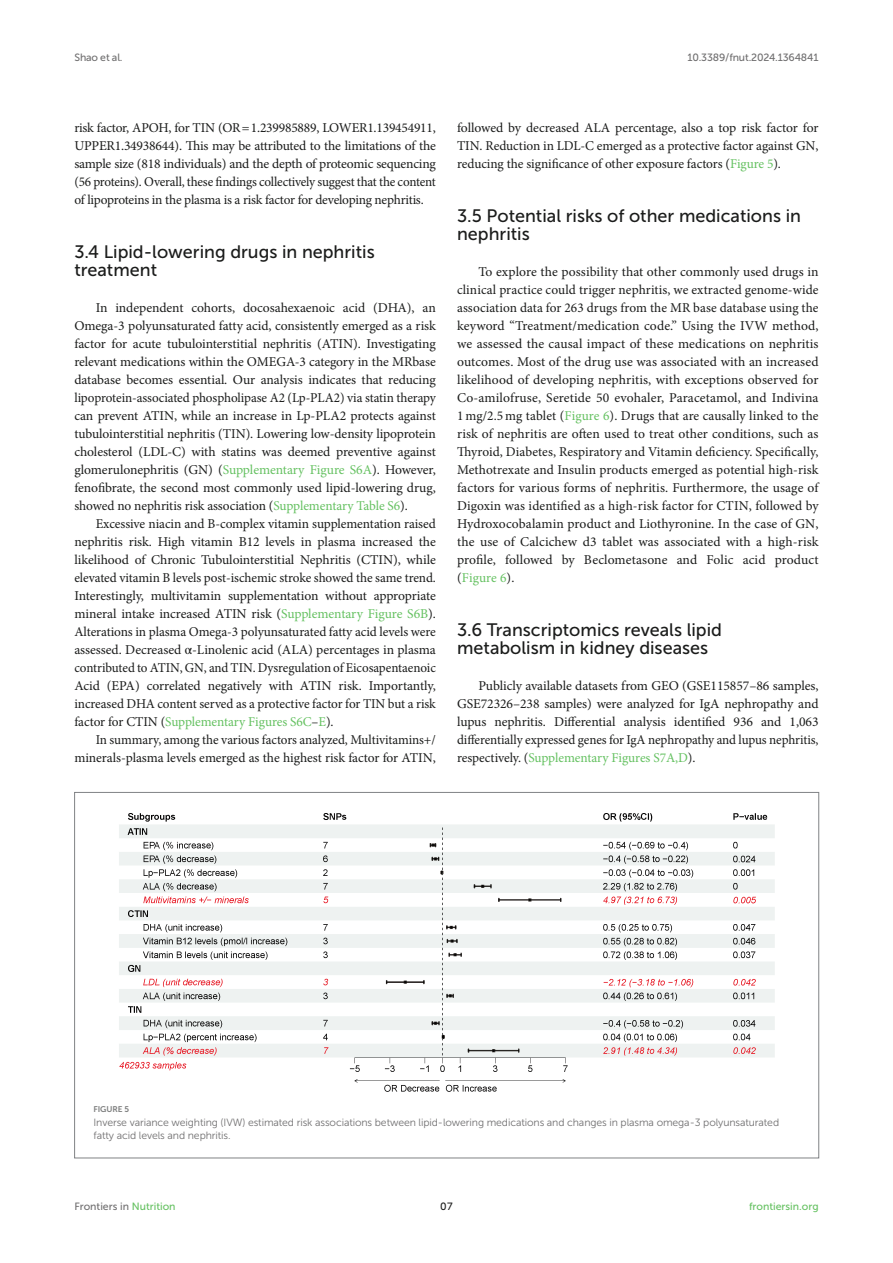
<style>
.page{position:relative;width:893px;height:1263px;background:#fff}
.page>*{position:absolute;margin:0;border:0;box-sizing:border-box;transform-origin:0 0}
.HEAD_2{font:18px/18px "Museo Sans 500";color:#1b1c1b}
.TEXT_FLUSH{font:13.5px/18px "Minion Pro";letter-spacing:-.005em;color:#1b1c1b;text-align:justify}
.TEXT{font:13.5px/18px "Minion Pro";letter-spacing:-.01em;color:#1b1c1b;text-align:justify}
.FIG_LEG{font:10.5px/13.5px "Museo Sans 300";letter-spacing:-.01em;color:#706f70}
.t1{font:10.5px "Museo Sans 500";letter-spacing:-.015em;color:#706f70}
.t2{font:10.5px "Museo Sans 500";color:#65c161}
.t3{font:10.5px "Museo Sans 500";color:#1b1c1b}
.FIG_HD{font:8.25px "Museo Sans 700";letter-spacing:-.01em;color:#7e7f7f}
.s1{color:#65c161}
.s2{font-family:"STIX General"}
</style>
<div class="page">
<img style="left:119px;top:813px;width:656px;height:279px">
<p class="t1" style="left:74px;top:51px;width:50px">Shao et al.</p>
<p class="t1" style="left:687px;top:51px;width:133px">10.3389/fnut.2024.1364841</p>
<p class="TEXT" style="left:74px;top:119px;width:363px">risk factor, APOH, for TIN (OR=1.239985889, LOWER1.139454911, UPPER1.34938644). This may be attributed to the limitations of the sample size (818 individuals) and the depth of proteomic sequencing (56 proteins). Overall, these findings collectively suggest that the content of lipoproteins in the plasma is a risk factor for developing nephritis.</p>
<p class="HEAD_2" style="left:74px;top:243px;width:302px">3.4 Lipid-lowering drugs in nephritis treatment</p>
<p class="TEXT_FLUSH" style="left:74px;top:299px;width:363px;text-indent:21px">In independent cohorts, docosahexaenoic acid (DHA), an Omega-3 polyunsaturated fatty acid, consistently emerged as a risk factor for acute tubulointerstitial nephritis (ATIN). Investigating relevant medications within the OMEGA-3 category in the MRbase database becomes essential. Our analysis indicates that reducing lipoprotein-associated phospholipase A2 (Lp-PLA2) via statin therapy can prevent ATIN, while an increase in Lp-PLA2 protects against tubulointerstitial nephritis (TIN). Lowering low-density lipoprotein cholesterol (LDL-C) with statins was deemed preventive against glomerulonephritis (GN) (<span class="s1">Supplementary Figure S6A</span>). However, fenofibrate, the second most commonly used lipid-lowering drug, showed no nephritis risk association (<span class="s1">Supplementary Table S6</span>).</p>
<p class="TEXT" style="left:74px;top:515px;width:363px;text-indent:21px">Excessive niacin and B-complex vitamin supplementation raised nephritis risk. High vitamin B12 levels in plasma increased the likelihood of Chronic Tubulointerstitial Nephritis (CTIN), while elevated vitamin B levels post-ischemic stroke showed the same trend.<br>Interestingly, multivitamin supplementation without appropriate mineral intake increased ATIN risk (<span class="s1">Supplementary Figure S6B</span>).<br>Alterations in plasma Omega-3 polyunsaturated fatty acid levels were assessed. Decreased <span class="s2">α</span>-Linolenic acid (ALA) percentages in plasma contributed to ATIN, GN, and TIN. Dysregulation of Eicosapentaenoic Acid (EPA) correlated negatively with ATIN risk. Importantly, increased DHA content served as a protective factor for TIN but a risk factor for CTIN (<span class="s1">Supplementary Figures S6C</span>–<span class="s1">E</span>).</p>
<p class="TEXT" style="left:74px;top:731px;width:363px;text-align:right">In summary, among the various factors analyzed, Multivitamins+/ minerals-plasma levels emerged as the highest risk factor for ATIN,</p>
<p class="TEXT" style="left:457px;top:119px;width:363px">followed by decreased ALA percentage, also a top risk factor for TIN. Reduction in LDL-C emerged as a protective factor against GN, reducing the significance of other exposure factors (<span class="s1">Figure 5</span>).</p>
<p class="HEAD_2" style="left:457px;top:207px;width:345px">3.5 Potential risks of other medications in nephritis</p>
<p class="TEXT_FLUSH" style="left:457px;top:263px;width:363px;text-indent:21px">To explore the possibility that other commonly used drugs in clinical practice could trigger nephritis, we extracted genome-wide association data for 263 drugs from the MR base database using the keyword “Treatment/medication code.” Using the IVW method, we assessed the causal impact of these medications on nephritis outcomes. Most of the drug use was associated with an increased likelihood of developing nephritis, with exceptions observed for Co-amilofruse, Seretide 50 evohaler, Paracetamol, and Indivina 1 mg/2.5 mg tablet (<span class="s1">Figure 6</span>). Drugs that are causally linked to the risk of nephritis are often used to treat other conditions, such as Thyroid, Diabetes, Respiratory and Vitamin deficiency. Specifically, Methotrexate and Insulin products emerged as potential high-risk factors for various forms of nephritis. Furthermore, the usage of Digoxin was identified as a high-risk factor for CTIN, followed by Hydroxocobalamin product and Liothyronine. In the case of GN, the use of Calcichew d3 tablet was associated with a high-risk profile, followed by Beclometasone and Folic acid product (<span class="s1">Figure 6</span>).</p>
<p class="HEAD_2" style="left:457px;top:621px;width:266px">3.6 Transcriptomics reveals lipid metabolism in kidney diseases</p>
<p class="TEXT_FLUSH" style="left:457px;top:677px;width:363px;text-indent:21px">Publicly available datasets from GEO (GSE115857–86 samples, GSE72326–238 samples) were analyzed for IgA nephropathy and lupus nephritis. Differential analysis identified 936 and 1,063 differentially expressed genes for IgA nephropathy and lupus nephritis, respectively. (<span class="s1">Supplementary Figures S7A,D</span>).</p>
<p class="FIG_HD" style="left:94px;top:1104px;width:37px">FIGURE 5</p>
<p class="FIG_LEG" style="left:94px;top:1115px;width:687px">Inverse variance weighting (IVW) estimated risk associations between lipid-lowering medications and changes in plasma omega-3 polyunsaturated fatty acid levels and nephritis.</p>
<p class="t1" style="left:74px;top:1200px;width:103px">Frontiers in <span class="s1">Nutrition</span></p>
<p class="t3" style="left:440px;top:1200px;width:14px">07</p>
<p class="t2" style="left:749px;top:1200px;width:71px">frontiersin.org</p>
</div>
